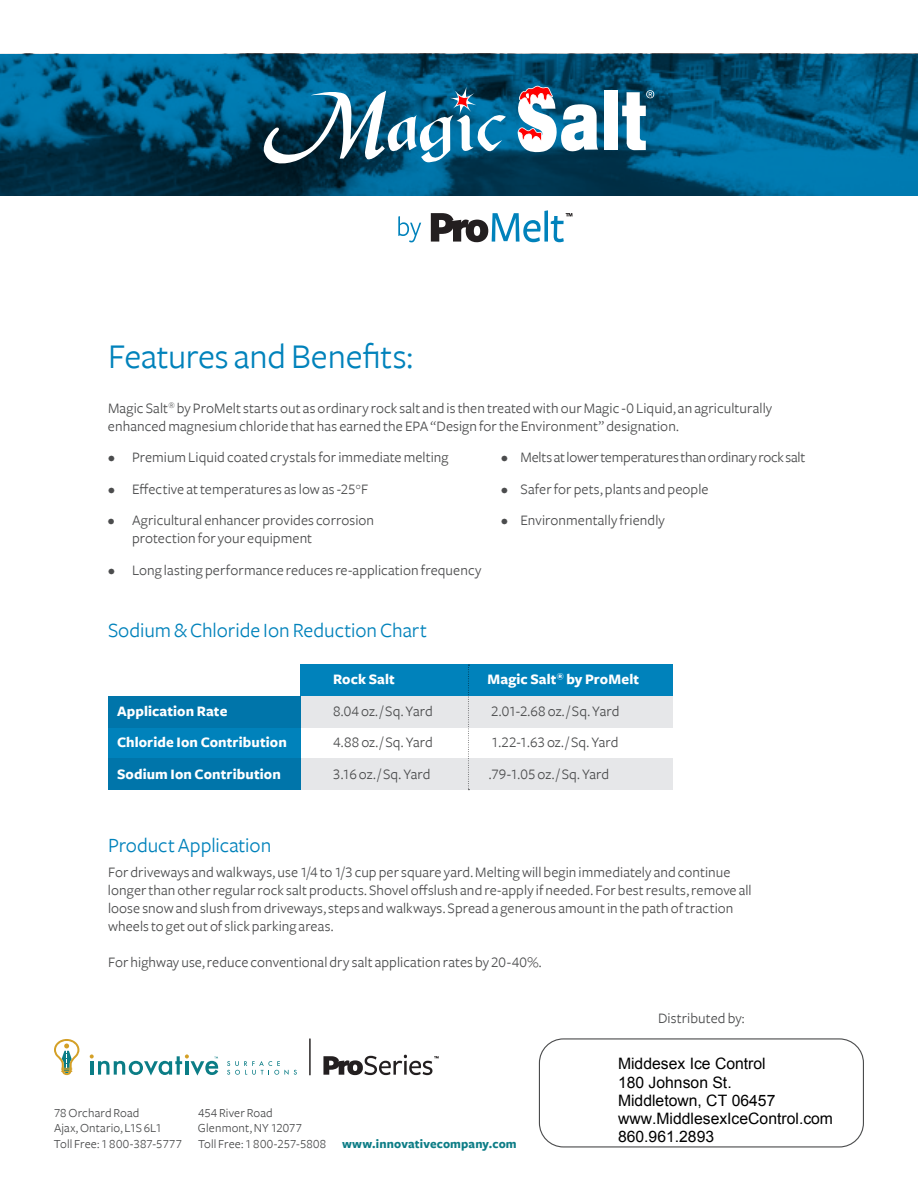
<style>
.page{position:relative;width:918px;height:1188px;background:#fff}
.page>*{position:absolute;margin:0;border:0;box-sizing:border-box;transform-origin:0 0}
.t1{font:36px "Freight Sans";letter-spacing:-.005em;color:#0082bb}
.t2{font:21px "Freight Sans";letter-spacing:-.005em;color:#0082bb}
.t3{font:15.75px/18.1px "Arial";color:#000}
.t4{font:15px/18px "Freight Sans";letter-spacing:.005em;color:#4b4c4d}
.t5{font:700 15px "Freight Sans";letter-spacing:.01em;color:#fff}
.t6{font:15px "Freight Sans";letter-spacing:-.015em;color:#4b4c4d}
.t7{font:12.75px "Freight Sans Book SC";letter-spacing:.015em;color:#4b4c4d}
.t8{font:12.75px "Freight Sans";letter-spacing:.015em;color:#4b4c4d}
.s1{font-family:"Freight Sans Book SC"}
.s2{font-family:"Freight Sans"}
.s3{font-family:"Freight Sans";font-weight:700;color:#0d7d86}
</style>
<div class="page">
<svg style="left:227px;top:1061px;width:70px;height:14px"></svg>
<svg style="left:90px;top:1054px;width:128px;height:22px"></svg>
<svg style="left:323px;top:1055px;width:116px;height:20px"></svg>
<hr style="left:309px;top:1038px;width:2px;height:37px;background:#231f20">
<svg style="left:54px;top:1039px;width:25px;height:36px"></svg>
<div style="left:539px;top:1038px;width:325px;height:109px;border:1px solid #4b4c4d;border-radius:24px"></div>
<div style="left:301px;top:665px;width:372px;height:31px;background:#0082bb"></div>
<div style="left:108px;top:696px;width:193px;height:94px;background:#0082bb"></div>
<svg style="left:108px;top:696px;width:565px;height:31px;background:#96bfd3"></svg>
<svg style="left:108px;top:759px;width:565px;height:31px;background:#96bfd3"></svg>
<svg style="left:468px;top:665px;width:1px;height:125px"></svg>
<svg style="left:0;top:54px;width:918px;height:141px;background:#00537a"></svg>
<svg style="left:431px;top:210px;width:142px;height:32px"></svg>
<svg style="left:398px;top:216px;width:23px;height:26px"></svg>
<div style="left:604px;top:90px;width:13px;height:60px;background:#fff"></div>
<svg style="left:515px;top:86px;width:83px;height:66px"></svg>
<svg style="left:262px;top:87px;width:244px;height:84px"></svg>
<svg style="left:622px;top:90px;width:32px;height:60px"></svg>
<h1 class="t1" style="left:108px;top:337px;width:307px">Features and Benefits:</h1>
<p class="t4" style="left:108px;top:400px;width:666px">Magic Salt<sup>®</sup> by ProMelt starts out as ordinary rock salt and is then treated with our Magic -<span class="s1">0</span> Liquid, an agriculturally enhanced magnesium chloride that has earned the EPA “Design for the Environment” designation.</p>
<p class="t4" style="left:108px;top:449px;width:342px">• Premium Liquid coated crystals for immediate melting</p>
<p class="t6" style="left:501px;top:449px;width:306px">• Melts at lower temperatures than ordinary rock salt</p>
<p class="t4" style="left:108px;top:480px;width:262px">• Effective at temperatures as low as -<span class="s1">25</span><sup>o</sup>F</p>
<p class="t4" style="left:501px;top:480px;width:209px">• Safer for pets, plants and people</p>
<p class="t4" style="left:108px;top:512px;width:268px">• Agricultural enhancer provides corrosion</p>
<p class="t4" style="left:501px;top:512px;width:166px">• Environmentally friendly</p>
<p class="t4" style="left:132px;top:531px;width:182px">protection for your equipment</p>
<p class="t4" style="left:108px;top:561px;width:375px">• Long lasting performance reduces re-application frequency</p>
<h2 class="t2" style="left:108px;top:622px;width:320px">Sodium &amp; Chloride Ion Reduction Chart</h2>
<p class="t5" style="left:333px;top:674px;width:63px">Rock Salt</p>
<p class="t5" style="left:487px;top:674px;width:153px">Magic Salt<sup>®</sup> by ProMelt</p>
<p class="t5" style="left:117px;top:705px;width:112px">Application Rate</p>
<p class="t4" style="left:333px;top:704px;width:101px"><span class="s1">8.04</span> oz. / Sq. Yard</p>
<p class="t4" style="left:491px;top:704px;width:130px"><span class="s1">2.01-2.68</span> oz. / Sq. Yard</p>
<p class="t5" style="left:117px;top:737px;width:171px">Chloride Ion Contribution</p>
<p class="t4" style="left:333px;top:735px;width:101px"><span class="s1">4.88</span> oz. / Sq. Yard</p>
<p class="t4" style="left:491px;top:735px;width:129px"><span class="s1">1.22-1.63</span> oz. / Sq. Yard</p>
<p class="t5" style="left:117px;top:768px;width:165px">Sodium Ion Contribution</p>
<p class="t4" style="left:333px;top:767px;width:99px"><span class="s1">3.16</span> oz. / Sq. Yard</p>
<p class="t4" style="left:489px;top:767px;width:122px"><span class="s1">.79-1.05</span> oz. / Sq. Yard</p>
<h2 class="t2" style="left:108px;top:837px;width:165px">Product Application</h2>
<p class="t4" style="left:108px;top:864px;width:645px">For driveways and walkways, use <span class="s1">1/4</span> to <span class="s1">1/3</span> cup per square yard. Melting will begin immediately and continue longer than other regular rock salt products. Shovel offslush and re-apply if needed. For best results, remove all loose snow and slush from driveways, steps and walkways. Spread a generous amount in the path of traction wheels to get out of slick parking areas.</p>
<p class="t4" style="left:108px;top:954px;width:435px">For highway use, reduce conventional dry salt application rates by <span class="s1">20-40%</span>.</p>
<p class="t8" style="left:54px;top:1108px;width:87px"><span class="s1">78</span> Orchard Road</p>
<p class="t8" style="left:198px;top:1108px;width:76px"><span class="s1">454</span> River Road</p>
<p class="t8" style="left:54px;top:1123px;width:109px">Ajax, Ontario, <span class="s1">L1S 6L1</span></p>
<p class="t8" style="left:198px;top:1123px;width:106px">Glenmont, NY <span class="s1">12077</span></p>
<p class="t7" style="left:54px;top:1139px;width:464px"><span class="s2">Toll Free:</span> 1 800-387-5777 <span class="s2">Toll Free:</span> 1 800-257-5808 <span class="s3">www.innovativecompany.com</span></p>
<p class="t4" style="left:658px;top:1011px;width:88px">Distributed by:</p>
<p class="t3" style="left:618px;top:1056px;width:217px">Middesex Ice Control<br>180 Johnson St.<br>Middletown, CT 06457 www.MiddlesexIceControl.com<br>860.961.2893</p>
</div>
